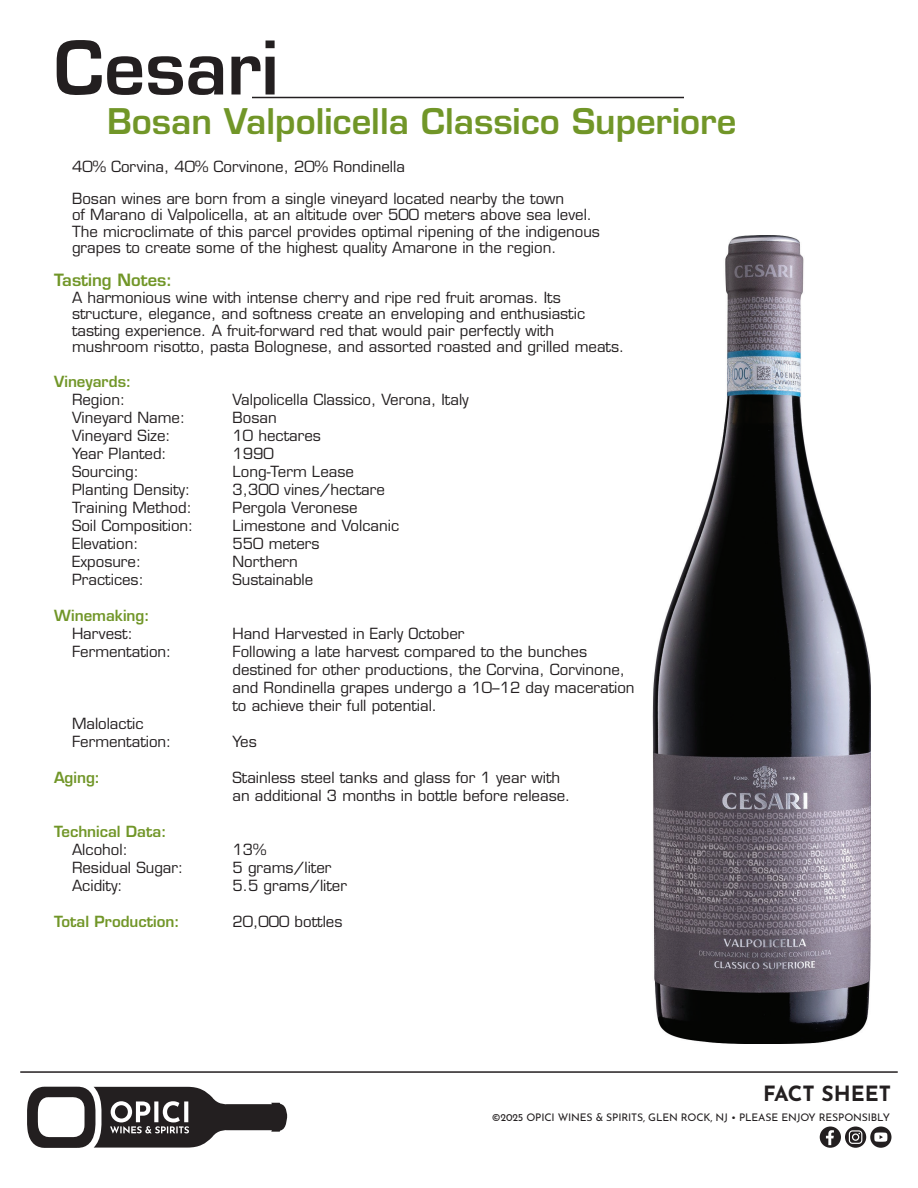
<style>
.page{position:relative;width:918px;height:1188px;background:#fff}
.page>*{position:absolute;margin:0;border:0;box-sizing:border-box;transform-origin:0 0}
.t1{font:600 72px "Eurostile LT Std";color:#231f20}
.t2{font:600 34.5px "Eurostile LT Std";color:#719628}
.t3{font:700 21px "Josefin Sans";color:#231f20}
.t4{font:600 16.5px "Eurostile LT Std";color:#719628}
.t5{font:15px/16.5px "Eurostile LT Std";color:#231f20}
.t6{font:600 15px "Eurostile LT Std";color:#719628}
.t7{font:10.5px "Josefin Sans";letter-spacing:-.015em;color:#231f20}
</style>
<div class="page">
<img style="left:653px;top:235px;width:218px;height:809px">
<hr style="left:252px;top:97px;width:432px;height:1px;background:#231f20">
<hr style="left:20px;top:1071px;width:878px;height:2px;background:#231f20">
<svg style="left:27px;top:1087px;width:260px;height:61px"></svg>
<svg style="left:820px;top:1127px;width:71px;height:21px"></svg>
<h1 class="t1" style="left:54px;top:23px;width:226px">Cesari</h1>
<h2 class="t2" style="left:107px;top:99px;width:631px">Bosan Valpolicella Classico Superiore</h2>
<p class="t5" style="left:72px;top:151px;width:494px;line-height:31.5px">40% Corvina, 40% Corvinone, 20% Rondinella<br>Bosan wines are born from a single vineyard located nearby the town</p>
<p class="t5" style="left:72px;top:207px;width:530px">of Marano di Valpolicella, at an altitude over 500 meters above sea level.<br>The microclimate of this parcel provides optimal ripening of the indigenous grapes to create some of the highest quality Amarone in the region.</p>
<p class="t4" style="left:54px;top:270px;width:120px">Tasting Notes:</p>
<p class="t5" style="left:72px;top:289px;width:554px">A harmonious wine with intense cherry and ripe red fruit aromas. Its structure, elegance, and softness create an enveloping and enthusiastic tasting experience. A fruit-forward red that would pair perfectly with mushroom risotto, pasta Bolognese, and assorted roasted and grilled meats.</p>
<p class="t6" style="left:54px;top:372px;width:79px">Vineyards:</p>
<p class="t5" style="left:72px;top:391px;width:55px">Region:</p>
<p class="t5" style="left:232px;top:391px;width:238px">Valpolicella Classico, Verona, Italy</p>
<p class="t5" style="left:72px;top:409px;width:115px">Vineyard Name:</p>
<p class="t5" style="left:232px;top:409px;width:46px">Bosan</p>
<p class="t5" style="left:72px;top:427px;width:100px">Vineyard Size:</p>
<p class="t5" style="left:232px;top:427px;width:90px">10 hectares</p>
<p class="t5" style="left:72px;top:445px;width:96px">Year Planted:</p>
<p class="t5" style="left:232px;top:445px;width:43px">1990</p>
<p class="t5" style="left:72px;top:463px;width:69px">Sourcing:</p>
<p class="t5" style="left:232px;top:463px;width:123px">Long-Term Lease</p>
<p class="t5" style="left:72px;top:481px;width:120px">Planting Density:</p>
<p class="t5" style="left:232px;top:481px;width:154px">3,300 vines/hectare</p>
<p class="t5" style="left:72px;top:499px;width:121px">Training Method:</p>
<p class="t5" style="left:232px;top:499px;width:127px">Pergola Veronese</p>
<p class="t5" style="left:72px;top:517px;width:123px">Soil Composition:</p>
<p class="t5" style="left:233px;top:517px;width:168px">Limestone and Volcanic</p>
<p class="t5" style="left:72px;top:535px;width:68px">Elevation:</p>
<p class="t5" style="left:232px;top:535px;width:89px">550 meters</p>
<p class="t5" style="left:72px;top:553px;width:71px">Exposure:</p>
<p class="t5" style="left:232px;top:553px;width:67px">Northern</p>
<p class="t5" style="left:72px;top:571px;width:73px">Practices:</p>
<p class="t5" style="left:232px;top:571px;width:82px">Sustainable</p>
<p class="t6" style="left:54px;top:606px;width:97px">Winemaking:</p>
<p class="t5" style="left:72px;top:625px;width:62px">Harvest:</p>
<p class="t5" style="left:232px;top:625px;width:233px">Hand Harvested in Early October</p>
<p class="t5" style="left:72px;top:643px;width:101px">Fermentation:</p>
<p class="t5" style="left:232px;top:642px;width:404px;line-height:18px">Following a late harvest compared to the bunches destined for other productions, the Corvina, Corvinone, and Rondinella grapes undergo a 10–12 day maceration to achieve their full potential.</p>
<p class="t5" style="left:72px;top:714px;width:101px;line-height:18px">Malolactic<br>Fermentation:</p>
<p class="t5" style="left:233px;top:733px;width:26px">Yes</p>
<p class="t6" style="left:54px;top:768px;width:48px">Aging:</p>
<p class="t5" style="left:232px;top:768px;width:339px;line-height:18px">Stainless steel tanks and glass for 1 year with an additional 3 months in bottle before release.</p>
<p class="t6" style="left:54px;top:822px;width:114px">Technical Data:</p>
<p class="t5" style="left:72px;top:841px;width:57px">Alcohol:</p>
<p class="t5" style="left:232px;top:841px;width:35px">13%</p>
<p class="t5" style="left:72px;top:859px;width:113px">Residual Sugar:</p>
<p class="t5" style="left:233px;top:859px;width:101px">5 grams/liter</p>
<p class="t5" style="left:72px;top:877px;width:52px">Acidity:</p>
<p class="t5" style="left:232px;top:877px;width:116px">5.5 grams/liter</p>
<p class="t6" style="left:54px;top:912px;width:127px">Total Production:</p>
<p class="t5" style="left:233px;top:913px;width:111px">20,000 bottles</p>
<h3 class="t3" style="left:763px;top:1075px;width:129px">FACT SHEET</h3>
<p class="t7" style="left:492px;top:1108px;width:400px">©2025 OPICI WINES &amp; SPIRITS, GLEN ROCK, NJ • PLEASE ENJOY RESPONSIBLY</p>
</div>
